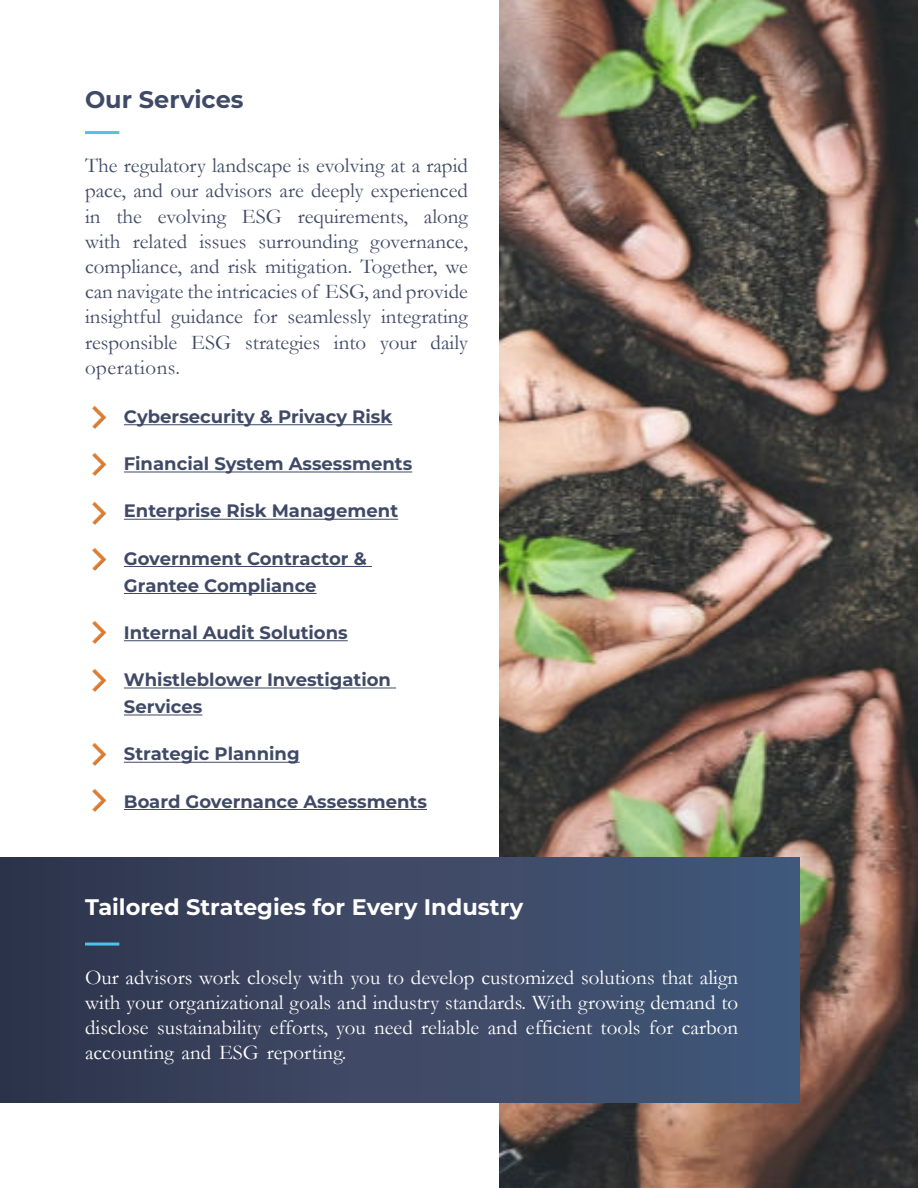
<style>
.page{position:relative;width:918px;height:1188px;background:#fff}
.page>*{position:absolute;margin:0;border:0;box-sizing:border-box;transform-origin:0 0}
.t1{font:700 24px "Montserrat";color:#404a66}
.t2{font:700 22.5px "Montserrat";color:#fff}
.t3{font:21px/25.2px "Garamond";color:#404a66;text-align:justify}
.t4{font:21px/25.2px "Garamond";color:#fff;text-align:justify}
.t5{font:700 18px/27px "Montserrat";color:#404a66}
</style>
<div class="page">
<img style="left:500px;top:0;width:418px;height:1188px">
<hr style="left:124px;top:424px;width:268px;height:1px;background:#404a66">
<hr style="left:124px;top:472px;width:288px;height:1px;background:#404a66">
<hr style="left:124px;top:519px;width:274px;height:1px;background:#404a66">
<hr style="left:124px;top:566px;width:248px;height:1px;background:#404a66">
<hr style="left:124px;top:593px;width:193px;height:1px;background:#404a66">
<hr style="left:124px;top:640px;width:224px;height:1px;background:#404a66">
<hr style="left:124px;top:688px;width:272px;height:1px;background:#404a66">
<hr style="left:124px;top:715px;width:78px;height:1px;background:#404a66">
<hr style="left:124px;top:762px;width:176px;height:1px;background:#404a66">
<hr style="left:124px;top:809px;width:303px;height:1px;background:#404a66">
<hr style="left:85px;top:131px;width:34px;height:3px;background:#4fc2ec">
<div style="left:0;top:858px;width:799px;height:245px;background:linear-gradient(to right,#32364d,#44597c)"></div>
<hr style="left:85px;top:943px;width:34px;height:3px;background:#4fc2ec">
<img style="left:92px;top:406px;width:15px;height:23px">
<img style="left:92px;top:502px;width:15px;height:23px">
<img style="left:92px;top:669px;width:15px;height:23px">
<img style="left:92px;top:453px;width:15px;height:23px">
<img style="left:92px;top:621px;width:15px;height:23px">
<img style="left:92px;top:548px;width:15px;height:23px">
<img style="left:92px;top:743px;width:15px;height:23px">
<img style="left:92px;top:789px;width:15px;height:23px">
<p class="t1" style="left:85px;top:89px;width:160px">Our Services</p>
<p class="t3" style="left:85px;top:156px;width:384px">The regulatory landscape is evolving at a rapid pace, and our advisors are deeply experienced in the evolving ESG requirements, along with related issues surrounding governance, compliance, and risk mitigation. Together, we can navigate the intricacies of ESG, and provide insightful guidance for seamlessly integrating responsible ESG strategies into your daily operations.</p>
<p class="t5" style="left:124px;top:404px;width:270px">Cybersecurity &amp; Privacy Risk</p>
<p class="t5" style="left:124px;top:451px;width:290px">Financial System Assessments</p>
<p class="t5" style="left:124px;top:499px;width:276px">Enterprise Risk Management</p>
<p class="t5" style="left:124px;top:546px;width:244px">Government Contractor &amp;<br>Grantee Compliance</p>
<p class="t5" style="left:124px;top:620px;width:225px">Internal Audit Solutions</p>
<p class="t5" style="left:124px;top:667px;width:269px">Whistleblower Investigation<br>Services</p>
<p class="t5" style="left:124px;top:742px;width:177px">Strategic Planning</p>
<p class="t5" style="left:124px;top:789px;width:305px">Board Governance Assessments</p>
<p class="t2" style="left:85px;top:897px;width:440px">Tailored Strategies for Every Industry</p>
<p class="t4" style="left:85px;top:967px;width:655px">Our advisors work closely with you to develop customized solutions that align with your organizational goals and industry standards. With growing demand to disclose sustainability efforts, you need reliable and efficient tools for carbon accounting and ESG reporting.</p>
</div>
